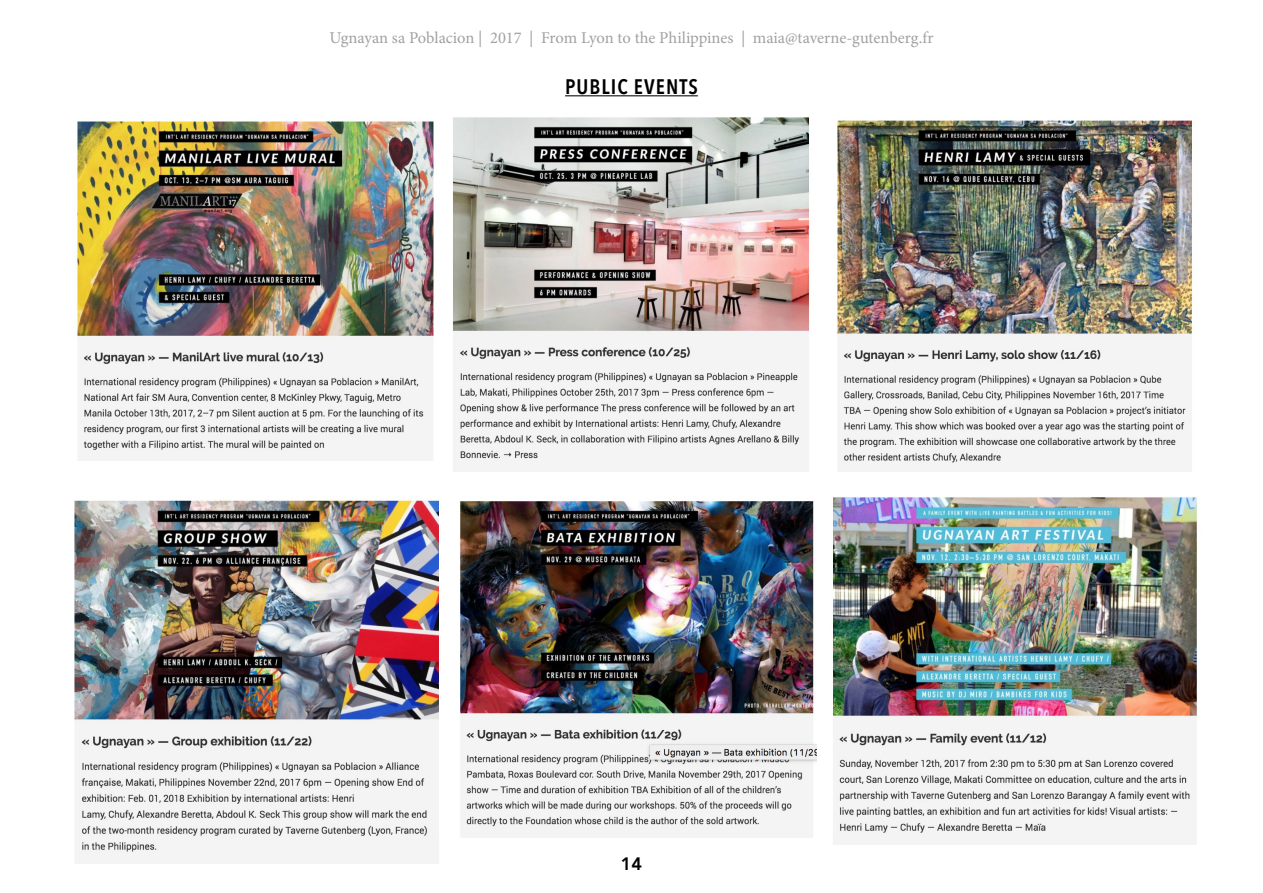
<style>
.page{position:relative;width:1263px;height:893px;background:#fff}
.page>*{position:absolute;margin:0;border:0;box-sizing:border-box;transform-origin:0 0}
.t1{font:600 21px "Avenir Next Condensed";letter-spacing:.05em;color:#000}
.t2{font:800 18px "Avenir";color:#000}
.t3{font:16.5px "Minion Pro";letter-spacing:-.005em;color:#a1a1a1}
</style>
<div class="page">
<img style="left:77px;top:121px;width:357px;height:339px">
<img style="left:453px;top:117px;width:357px;height:355px">
<img style="left:837px;top:120px;width:356px;height:352px">
<hr style="left:565px;top:95px;width:133px;height:1px;background:#000">
<img style="left:74px;top:500px;width:365px;height:363px">
<img style="left:460px;top:500px;width:357px;height:337px">
<img style="left:832px;top:497px;width:365px;height:348px">
<p class="t3" style="left:329px;top:26px;width:606px">Ugnayan sa Poblacion | 2017 | From Lyon to the Philippines | maia@taverne-gutenberg.fr</p>
<p class="t1" style="left:565px;top:69px;width:134px">PUBLIC EVENTS</p>
<p class="t2" style="left:621px;top:849px;width:23px">14</p>
</div>
